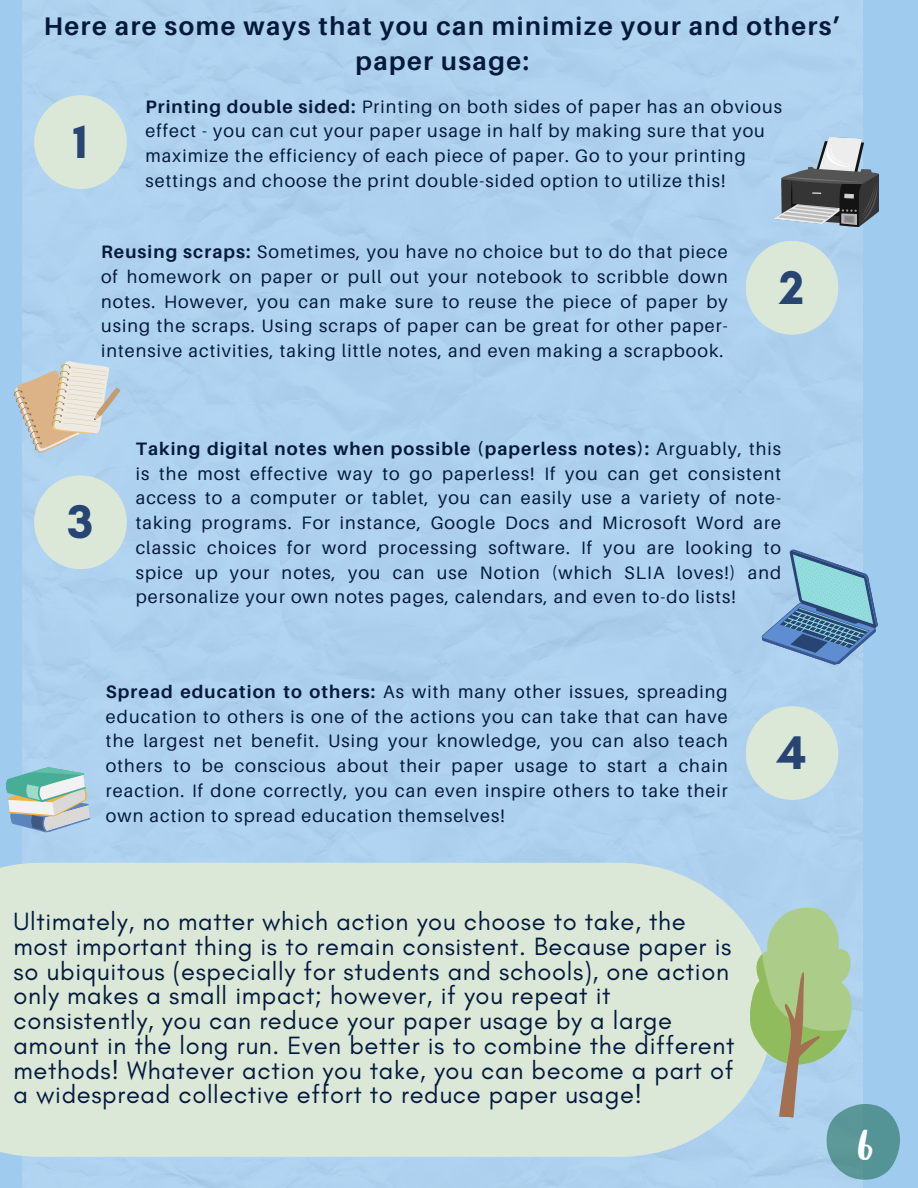
<style>
.page{position:relative;width:918px;height:1188px;background:#9fcbef}
.page>*{position:absolute;margin:0;border:0;box-sizing:border-box;transform-origin:0 0}
.t1{font:700 48px "Glacial Indifference";color:#274472}
.t2{font:48px "Apricots";color:#fcfdff}
.t3{font:25.5px/24.8px "Glacial Indifference";letter-spacing:.025em;color:#041a3d}
.t4{font:700 25.5px/34.8px "Aileron";letter-spacing:.06em;color:#041a3d;text-align:center}
.t5{font:18px/24.8px "Aileron";letter-spacing:.06em;color:#041a3d;text-align:justify}
.s1{font-weight:700}
</style>
<div class="page">
<div style="left:22px;top:0;width:841px;height:1188px;background:#aed1ef"></div>
<div style="left:0;top:863px;width:774px;height:294px;background:#dce8d7"></div>
<div style="left:34px;top:95px;width:93px;height:94px;background:#dce8d7;border-radius:50%"></div>
<div style="left:746px;top:241px;width:92px;height:94px;background:#dce8d7;border-radius:50%"></div>
<div style="left:34px;top:475px;width:93px;height:94px;background:#dce8d7;border-radius:50%"></div>
<div style="left:746px;top:706px;width:92px;height:94px;background:#dce8d7;border-radius:50%"></div>
<svg style="left:746px;top:536px;width:132px;height:142px"></svg>
<img style="left:774px;top:137px;width:104px;height:89px">
<svg style="left:14px;top:361px;width:106px;height:92px"></svg>
<svg style="left:6px;top:763px;width:86px;height:74px"></svg>
<svg style="left:744px;top:902px;width:156px;height:278px"></svg>
<p class="t4" style="left:44px;top:8px;width:798px">Here are some ways that you can minimize your and others’ paper usage:</p>
<p class="t5" style="left:145px;top:93px;width:638px;text-align:left"><span class="s1">Printing double sided:</span> Printing on both sides of paper has an obvious effect - you can cut your paper usage in half by making sure that you maximize the efficiency of each piece of paper. Go to your printing settings and choose the print double-sided option to utilize this!</p>
<p class="t1" style="left:73px;top:113px;width:16px">1</p>
<p class="t5" style="left:101px;top:239px;width:628px"><span class="s1">Reusing scraps:</span> Sometimes, you have no choice but to do that piece of homework on paper or pull out your notebook to scribble down notes. However, you can make sure to reuse the piece of paper by using the scraps. Using scraps of paper can be great for other paper&shy;intensive activities, taking little notes, and even making a scrapbook.</p>
<h1 class="t1" style="left:780px;top:258px;width:26px">2</h1>
<p class="t1" style="left:68px;top:493px;width:27px">3</p>
<p class="t5" style="left:136px;top:436px;width:647px"><span class="s1">Taking digital notes when possible (paperless notes):</span> Arguably, this is the most effective way to go paperless! If you can get consistent access to a computer or tablet, you can easily use a variety of note&shy;taking programs. For instance, Google Docs and Microsoft Word are classic choices for word processing software. If you are looking to spice up your notes, you can use Notion (which SLIA loves!) and personalize your own notes pages, calendars, and even to-do lists!</p>
<p class="t5" style="left:106px;top:679px;width:623px"><span class="s1">Spread education to others:</span> As with many other issues, spreading education to others is one of the actions you can take that can have the largest net benefit. Using your knowledge, you can also teach others to be conscious about their paper usage to start a chain reaction. If done correctly, you can even inspire others to take their own action to spread education themselves!</p>
<p class="t1" style="left:778px;top:723px;width:31px">4</p>
<p class="t3" style="left:14px;top:909px;width:722px">Ultimately, no matter which action you choose to take, the most important thing is to remain consistent. Because paper is so ubiquitous (especially for students and schools), one action only makes a small impact; however, if you repeat it consistently, you can reduce your paper usage by a large amount in the long run. Even better is to combine the different methods! Whatever action you take, you can become a part of a widespread collective effort to reduce paper usage!</p>
<p class="t2" style="left:856px;top:1115px;width:19px">6</p>
</div>
